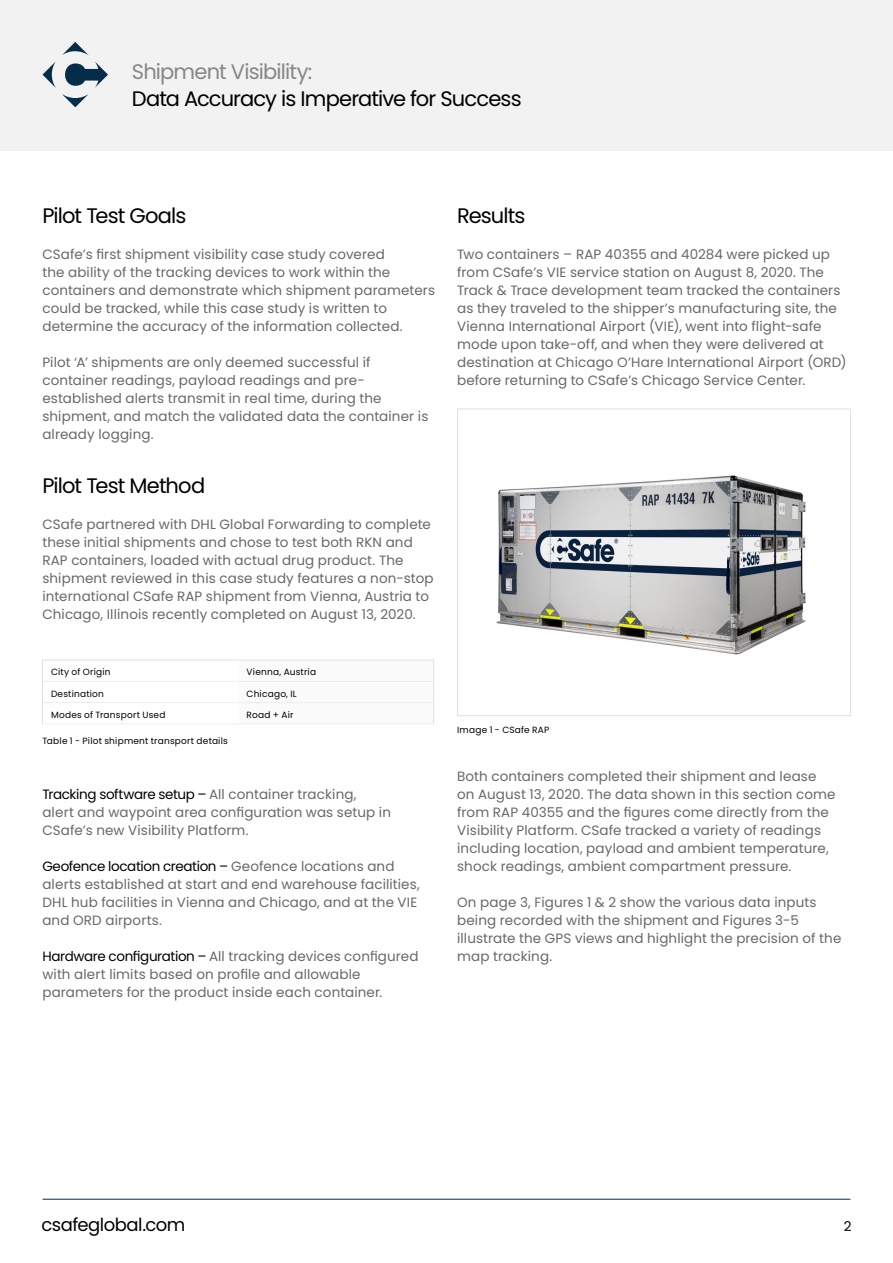
<style>
.page{position:relative;width:893px;height:1263px;background:#fff}
.page>*{position:absolute;margin:0;border:0;box-sizing:border-box;transform-origin:0 0}
.t1{font:21px "Poppins";letter-spacing:-.04em;color:#000}
.t2{font:21px "Poppins";letter-spacing:-.04em;color:#878787}
.t3{font:18px "Poppins";letter-spacing:-.03em;color:#000}
.t4{font:13.5px/18px "Poppins";letter-spacing:.01em;color:#686867}
.t5{font:13.5px "Poppins";color:#000}
.t6{font:9px "Poppins";letter-spacing:.025em;color:#000}
.s1{color:#000}
</style>
<div class="page">
<hr style="left:43px;top:1199px;width:807px;height:1px;background:#052c49">
<div style="left:0;top:0;width:893px;height:151px;background:#f2f2f2"></div>
<svg style="left:62px;top:43px;width:27px;height:12px"></svg>
<svg style="left:65px;top:61px;width:43px;height:27px"></svg>
<svg style="left:62px;top:94px;width:27px;height:13px"></svg>
<svg style="left:43px;top:61px;width:13px;height:27px"></svg>
<div style="left:457px;top:409px;width:394px;height:307px;border:1px solid #e0e0df"></div>
<img style="left:496px;top:475px;width:310px;height:180px">
<hr style="left:42px;top:724px;width:196px;height:1px;background:#ededed">
<hr style="left:238px;top:724px;width:196px;height:1px;background:#ededed">
<svg style="left:42px;top:660px;width:392px;height:64px"></svg>
<h1 class="t2" style="left:132px;top:59px;width:182px">Shipment Visibility:</h1>
<h1 class="t1" style="left:132px;top:86px;width:391px">Data Accuracy is Imperative for Success</h1>
<h1 class="t1" style="left:42px;top:203px;width:146px">Pilot Test Goals</h1>
<p class="t4" style="left:42px;top:245px;width:394px">CSafe’s first shipment visibility case study covered<br>the ability of the tracking devices to work within the containers and demonstrate which shipment parameters could be tracked, while this case study is written to determine the accuracy of the information collected.</p>
<p class="t4" style="left:42px;top:353px;width:387px">Pilot ‘A’ shipments are only deemed successful if container readings, payload readings and pre&shy;established alerts transmit in real time, during the shipment, and match the validated data the container is already logging.</p>
<h1 class="t1" style="left:42px;top:473px;width:164px">Pilot Test Method</h1>
<p class="t4" style="left:42px;top:515px;width:393px">CSafe partnered with DHL Global Forwarding to complete these initial shipments and chose to test both RKN and RAP containers, loaded with actual drug product. The shipment reviewed in this case study features a non-stop international CSafe RAP shipment from Vienna, Austria to Chicago, Illinois recently completed on August 13, 2020.</p>
<p class="t6" style="left:51px;top:667px;width:61px">City of Origin</p>
<p class="t6" style="left:247px;top:667px;width:71px">Vienna, Austria</p>
<p class="t6" style="left:51px;top:688px;width:54px">Destination</p>
<p class="t6" style="left:247px;top:688px;width:52px">Chicago, IL</p>
<p class="t6" style="left:51px;top:709px;width:116px">Modes of Transport Used</p>
<p class="t6" style="left:247px;top:709px;width:48px">Road + Air</p>
<p class="t6" style="left:42px;top:735px;width:187px">Table 1 - Pilot shipment transport details</p>
<p class="t4" style="left:42px;top:785px;width:350px"><span class="s1">Tracking software setup –</span> All container tracking, alert and waypoint area configuration was setup in<br>CSafe’s new Visibility Platform.</p>
<p class="t4" style="left:42px;top:857px;width:379px"><span class="s1">Geofence location creation –</span> Geofence locations and alerts established at start and end warehouse facilities, DHL hub facilities in Vienna and Chicago, and at the VIE and ORD airports.</p>
<p class="t4" style="left:42px;top:947px;width:378px"><span class="s1">Hardware configuration –</span> All tracking devices configured with alert limits based on profile and allowable parameters for the product inside each container.</p>
<h1 class="t1" style="left:457px;top:203px;width:70px">Results</h1>
<p class="t4" style="left:457px;top:245px;width:391px">Two containers – RAP 40355 and 40284 were picked up from CSafe’s VIE service station on August 8, 2020. The Track &amp; Trace development team tracked the containers as they traveled to the shipper’s manufacturing site, the Vienna International Airport (VIE), went into flight-safe mode upon take-off, and when they were delivered at destination at Chicago O’Hare International Airport (ORD) before returning to CSafe’s Chicago Service Center.</p>
<p class="t6" style="left:457px;top:725px;width:94px">Image 1 - CSafe RAP</p>
<p class="t4" style="left:457px;top:767px;width:380px">Both containers completed their shipment and lease on August 13, 2020. The data shown in this section come from RAP 40355 and the figures come directly from the Visibility Platform. CSafe tracked a variety of readings including location, payload and ambient temperature, shock readings, ambient compartment pressure.</p>
<p class="t4" style="left:457px;top:893px;width:386px">On page 3, Figures 1 &amp; 2 show the various data inputs being recorded with the shipment and Figures 3-5 illustrate the GPS views and highlight the precision of the map tracking.</p>
<h2 class="t3" style="left:41px;top:1214px;width:145px">csafeglobal.com</h2>
<p class="t5" style="left:844px;top:1218px;width:9px">2</p>
</div>
